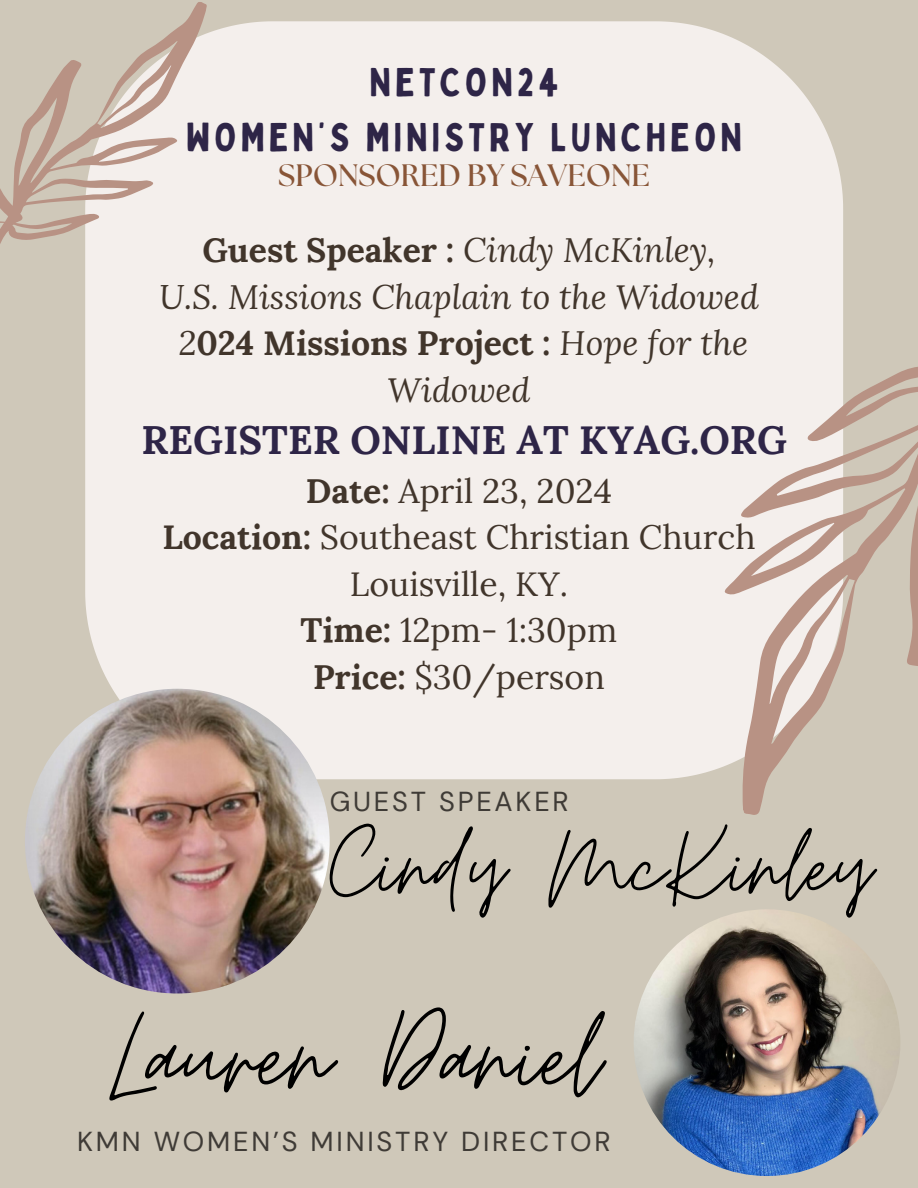
<style>
.page{position:relative;width:918px;height:1188px;background:#cfc8b9}
.page>*{position:absolute;margin:0;border:0;box-sizing:border-box;transform-origin:0 0}
.t1{font:135.15px "Moon Time";color:#000}
.t2{font:114.45px "Moon Time";color:#000}
.t3{font:700 39.6px "Lora";color:#2e2547}
.t4{font:39.45px/54.8px "Bobby Jones";letter-spacing:.105em;color:#2e2547;text-align:center}
.t5{font:italic 33.75px/46.7px "Lora";color:#41352b;text-align:center}
.t6{font:33.75px/46.7px "Lora";color:#41352b;text-align:center}
.t7{font:700 30.9px "The Seasons";color:#885537}
.t8{font:27.3px "DM Sans";letter-spacing:.105em;color:#3f3b36}
.s1{font-weight:700;font-style:normal}
.s2{font-weight:700}
</style>
<div class="page">
<div style="left:85px;top:21px;width:758px;height:758px;background:#f4efec"></div>
<svg style="left:634px;top:235px;width:284px;height:580px;fill:#f4efec"></svg>
<svg style="left:0;top:2px;width:207px;height:299px"></svg>
<img style="left:25px;top:689px;width:305px;height:304px;border-radius:50%">
<img style="left:634px;top:909px;width:266px;height:267px;border-radius:50%">
<h2 class="t4" style="left:186px;top:54px;width:558px">NETCON24<br>WOMEN’S MINISTRY LUNCHEON</h2>
<p class="t7" style="left:278px;top:162px;width:373px">SPONSORED BY SAVEONE</p>
<p class="t5" style="left:159px;top:226px;width:601px"><span class="s1">Guest Speaker :</span> Cindy McKinley,<br>U.S. Missions Chaplain to the Widowed<br>2<span class="s1">024 Missions Project :</span> Hope for the<br>Widowed</p>
<p class="t3" style="left:141px;top:415px;width:647px">REGISTER ONLINE AT KYAG.ORG</p>
<p class="t6" style="left:162px;top:467px;width:595px"><span class="s2">Date:</span> April 23, 2024<br><span class="s2">Location:</span> Southeast Christian Church<br>Louisville, KY.<br><span class="s2">Time:</span> 12pm- 1:30pm<br><span class="s2">Price:</span> $30/person</p>
<h4 class="t8" style="left:330px;top:784px;width:241px">GUEST SPEAKER</h4>
<h5 class="t2" style="left:330px;top:798px;width:543px">Cindy McKinley</h5>
<h3 class="t1" style="left:109px;top:975px;width:492px">Lauren Daniel</h3>
<p class="t8" style="left:77px;top:1124px;width:535px">KMN WOMEN’S MINISTRY DIRECTOR</p>
</div>
